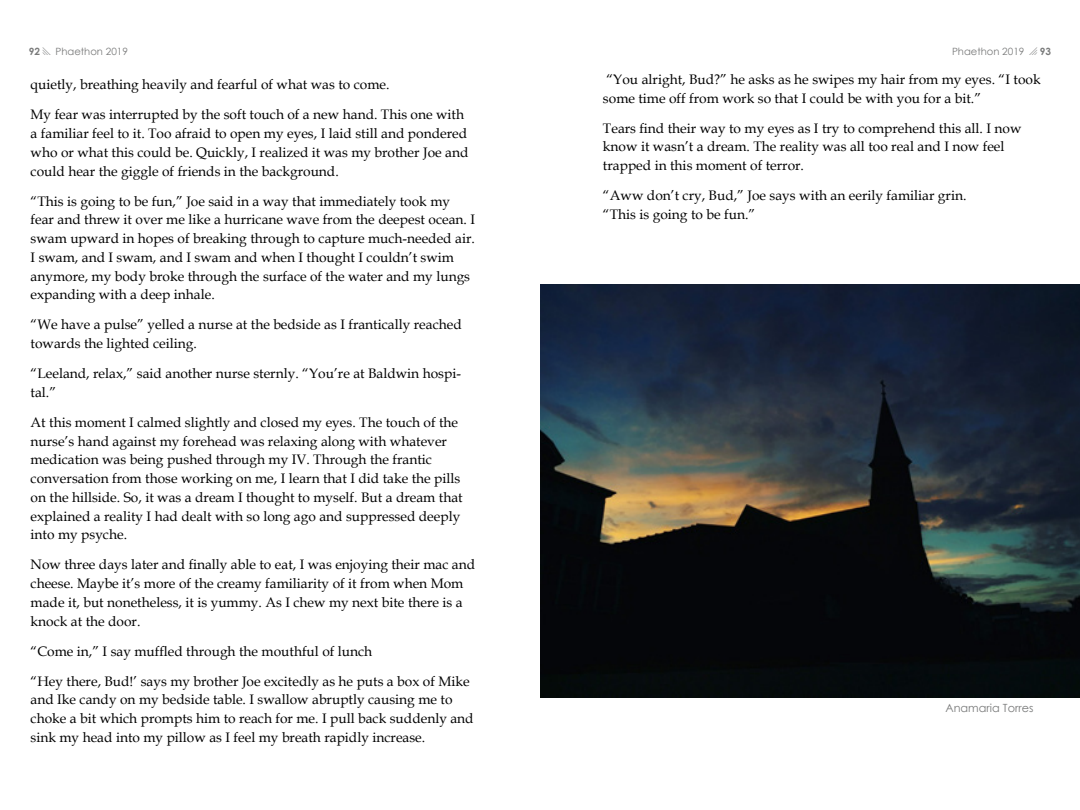
<style>
.page{position:relative;width:1080px;height:810px;background:#fff}
.page>*{position:absolute;margin:0;border:0;box-sizing:border-box;transform-origin:0 0}
.t1{font:13.75px/18.8px "Book Antiqua";color:#000}
.t2{font:11.25px "Century Gothic";color:#797a7a}
.t3{font:10px "Century Gothic";color:#797a7a}
.t4{font:700 10px "Century Gothic";color:#797a7a}
.s1{font-weight:700}
</style>
<div class="page">
<img style="left:540px;top:285px;width:540px;height:412px">
<p class="t4" style="left:29px;top:44px;width:13px">92</p>
<p class="t3" style="left:56px;top:44px;width:74px">Phaethon 2019</p>
<p class="t3" style="left:952px;top:44px;width:101px">Phaethon 2019 □ <span class="s1">93</span></p>
<p class="t1" style="left:31px;top:69px;width:435px;line-height:30px">quietly, breathing heavily and fearful of what was to come.<br>My fear was interrupted by the soft touch of a new hand. This one with</p>
<p class="t1" style="left:31px;top:124px;width:439px;text-align:justify">a familiar feel to it. Too afraid to open my eyes, I laid still and pondered who or what this could be. Quickly, I realized it was my brother Joe and could hear the giggle of friends in the background.</p>
<p class="t1" style="left:31px;top:191px;width:446px">“This is going to be fun,” Joe said in a way that immediately took my fear and threw it over me like a hurricane wave from the deepest ocean. I swam upward in hopes of breaking through to capture much-needed air.<br>I swam, and I swam, and I swam and when I thought I couldn’t swim anymore, my body broke through the surface of the water and my lungs expanding with a deep inhale.</p>
<p class="t1" style="left:31px;top:315px;width:433px">“We have a pulse” yelled a nurse at the bedside as I frantically reached towards the lighted ceiling.</p>
<p class="t1" style="left:31px;top:364px;width:432px">“Leeland, relax,” said another nurse sternly. “You’re at Baldwin hospi&shy;tal.”</p>
<p class="t1" style="left:31px;top:413px;width:434px">At this moment I calmed slightly and closed my eyes. The touch of the nurse’s hand against my forehead was relaxing along with whatever medication was being pushed through my IV. Through the frantic conversation from those working on me, I learn that I did take the pills on the hillside. So, it was a dream I thought to myself. But a dream that explained a reality I had dealt with so long ago and suppressed deeply into my psyche.</p>
<p class="t1" style="left:31px;top:555px;width:446px">Now three days later and finally able to eat, I was enjoying their mac and cheese. Maybe it’s more of the creamy familiarity of it from when Mom made it, but nonetheless, it is yummy. As I chew my next bite there is a knock at the door.</p>
<p class="t1" style="left:31px;top:636px;width:441px;line-height:30px">“Come in,” I say muffled through the mouthful of lunch<br>“Hey there, Bud!’ says my brother Joe excitedly as he puts a box of Mike</p>
<p class="t1" style="left:31px;top:690px;width:445px">and Ike candy on my bedside table. I swallow abruptly causing me to choke a bit which prompts him to reach for me. I pull back suddenly and sink my head into my pillow as I feel my breath rapidly increase.</p>
<p class="t1" style="left:603px;top:70px;width:439px">“You alright, Bud?” he asks as he swipes my hair from my eyes. “I took some time off from work so that I could be with you for a bit.”</p>
<p class="t1" style="left:603px;top:118px;width:420px">Tears find their way to my eyes as I try to comprehend this all. I now know it wasn’t a dream. The reality was all too real and I now feel trapped in this moment of terror.</p>
<p class="t1" style="left:603px;top:186px;width:365px">“Aww don’t cry, Bud,” Joe says with an eerily familiar grin. “This is going to be fun.”</p>
<p class="t2" style="left:945px;top:700px;width:90px">Anamaria Torres</p>
</div>
